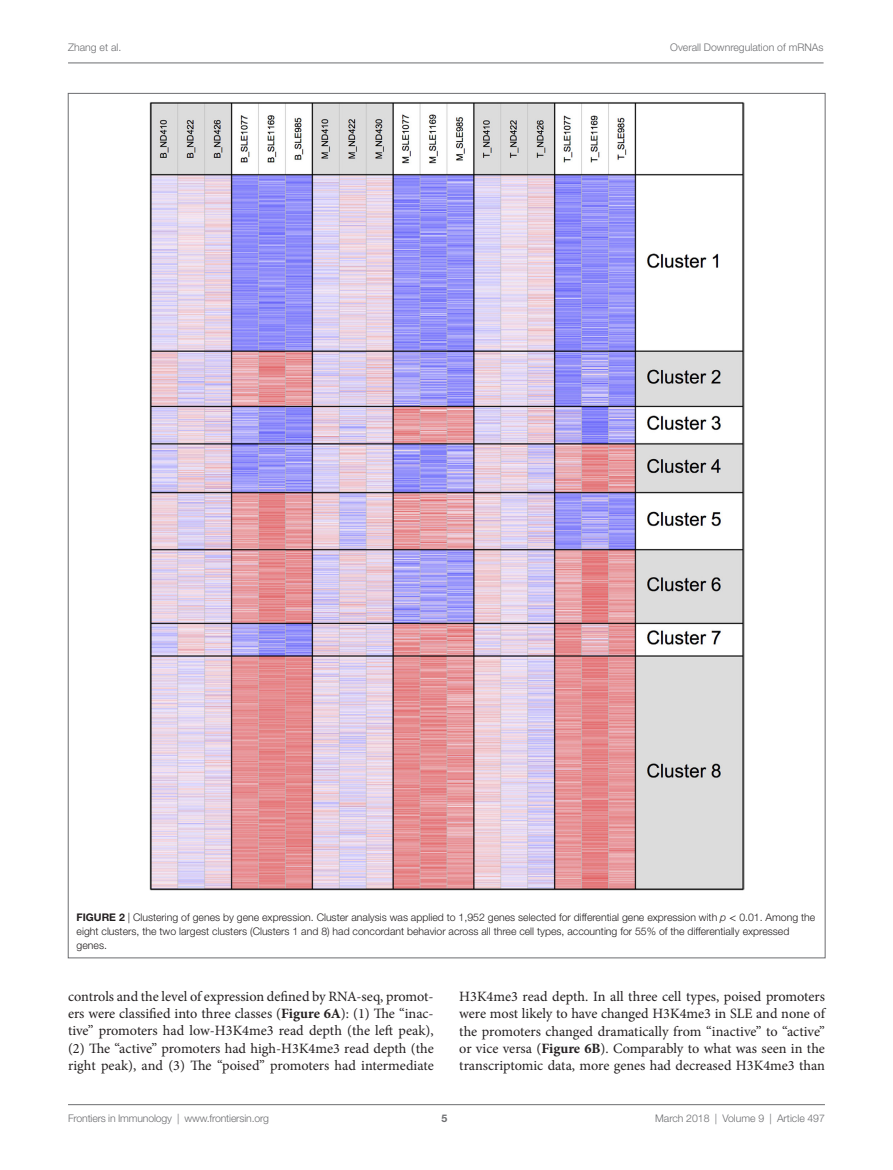
<style>
.page{position:relative;width:893px;height:1170px;background:#fff}
.page>*{position:absolute;margin:0;border:0;box-sizing:border-box;transform-origin:0 0}
.t1{font:14.25px/17.2px "Minion Pro";color:#231f20;text-align:justify}
.t2{font:300 10.5px/14.2px "Helvetica Neue LT Std";color:#231f20}
.t3{font:300 10.5px "Helvetica Neue LT Std";color:#6c6d70}
.t4{font:700 10.5px "Helvetica Neue LT Std";color:#6c6d70}
.s1{font-weight:700}
.s2{font-style:italic}
.s3{font-family:"STIX General";font-weight:400}
</style>
<div class="page">
<img style="left:149px;top:102px;width:595px;height:788px">
<hr style="left:68px;top:1104px;width:757px;height:1px;background:#6c6d70">
<hr style="left:68px;top:63px;width:755px;height:1px;background:#6c6d70">
<p class="t3" style="left:68px;top:41px;width:55px">Zhang et al.</p>
<p class="t3" style="left:670px;top:41px;width:155px">Overall Downregulation of mRNAs</p>
<p class="t2" style="left:77px;top:909px;width:740px"><span class="s1">FIGURE 2</span> | Clustering of genes by gene expression. Cluster analysis was applied to 1,952 genes selected for differential gene expression with <span class="s2">p</span> <span class="s3">&lt;</span> 0.01. Among the eight clusters, the two largest clusters (Clusters 1 and 8) had concordant behavior across all three cell types, accounting for 55% of the differentially expressed genes.</p>
<p class="t1" style="left:68px;top:987px;width:367px">controls and the level of expression defined by RNA-seq, promot&shy;ers were classified into three classes (<span class="s1">Figure 6A</span>): (1) The “inac&shy;tive” promoters had low-H3K4me3 read depth (the left peak), (2) The “active” promoters had high-H3K4me3 read depth (the right peak), and (3) The “poised” promoters had intermediate</p>
<p class="t1" style="left:459px;top:987px;width:367px">H3K4me3 read depth. In all three cell types, poised promoters were most likely to have changed H3K4me3 in SLE and none of the promoters changed dramatically from “inactive” to “active” or vice versa (<span class="s1">Figure 6B</span>). Comparably to what was seen in the transcriptomic data, more genes had decreased H3K4me3 than</p>
<p class="t3" style="left:68px;top:1111px;width:203px">Frontiers in Immunology | www.frontiersin.org</p>
<p class="t3" style="left:655px;top:1111px;width:171px">March 2018 | Volume 9 | Article 497</p>
<p class="t4" style="left:441px;top:1111px;width:7px">5</p>
</div>
